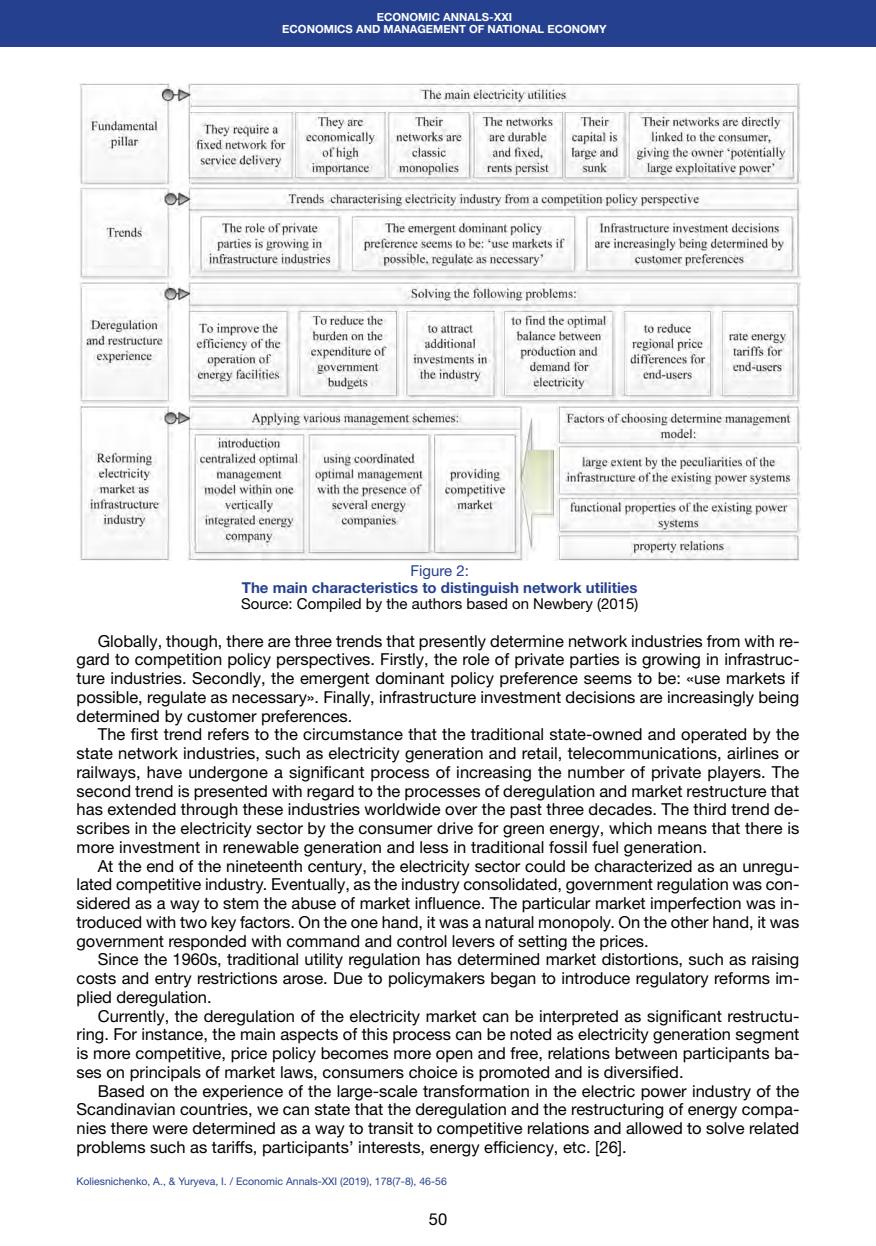
<style>
.page{position:relative;width:876px;height:1246px;background:#fff}
.page>*{position:absolute;margin:0;border:0;box-sizing:border-box;transform-origin:0 0}
.Абзац_2019{font:16.5px/18.8px "Helvetica Neue LTW1 G";color:#000;text-align:justify}
.Таблицы___рисунки_ша{font:700 15px "Helvetica Neue LTW1 G";color:#25408f}
.Таблицы__рисунки__по{font:15px "Helvetica Neue LTW1 G";color:#000}
.Таблицы___рисунки_ша-2{font:15px "Helvetica Neue LTW1 G";color:#25408f}
.Посада_2016{font:700 11.25px "Helvetica Neue LTW1 G";color:#fff}
.Нижний_колонтитул_20{font:10.5px "Helvetica Neue LTW1 G";color:#25408f}
</style>
<div class="page">
<div style="left:0;top:0;width:876px;height:47px;background:#25408f"></div>
<img style="left:79px;top:83px;width:722px;height:477px">
<p class="Посада_2016" style="left:377px;top:10px;width:137px">ECONOMIC ANNALS-XXI</p>
<p class="Посада_2016" style="left:282px;top:22px;width:326px">ECONOMICS AND MANAGEMENT OF NATIONAL ECONOMY</p>
<p class="Таблицы___рисунки_ша-2" style="left:411px;top:562px;width:60px">Figure 2:</p>
<p class="Таблицы___рисунки_ша" style="left:242px;top:578px;width:397px">The main characteristics to distinguish network utilities</p>
<p class="Таблицы__рисунки__по" style="left:241px;top:595px;width:399px">Source: Compiled by the authors based on Newbery (2015)</p>
<p class="Абзац_2019" style="left:77px;top:631px;width:724px;text-indent:21px">Globally, though, there are three trends that presently determine network industries from with re&shy;gard to competition policy perspectives. Firstly, the role of private parties is growing in infrastruc&shy;ture industries. Secondly, the emergent dominant policy preference seems to be: «use markets if possible, regulate as necessary». Finally, infrastructure investment decisions are increasingly being determined by customer preferences.</p>
<p class="Абзац_2019" style="left:77px;top:725px;width:724px;text-indent:21px">The first trend refers to the circumstance that the traditional state-owned and operated by the state network industries, such as electricity generation and retail, telecommunications, airlines or railways, have undergone a significant process of increasing the number of private players. The second trend is presented with regard to the processes of deregulation and market restructure that has extended through these industries worldwide over the past three decades. The third trend de&shy;scribes in the electricity sector by the consumer drive for green energy, which means that there is more investment in renewable generation and less in traditional fossil fuel generation.</p>
<p class="Абзац_2019" style="left:77px;top:856px;width:724px;text-indent:21px">At the end of the nineteenth century, the electricity sector could be characterized as an unregu&shy;lated competitive industry. Eventually, as the industry consolidated, government regulation was con&shy;sidered as a way to stem the abuse of market influence. The particular market imperfection was in&shy;troduced with two key factors. On the one hand, it was a natural monopoly. On the other hand, it was government responded with command and control levers of setting the prices.</p>
<p class="Абзац_2019" style="left:77px;top:950px;width:724px;text-indent:21px">Since the 1960s, traditional utility regulation has determined market distortions, such as raising costs and entry restrictions arose. Due to policymakers began to introduce regulatory reforms im&shy;plied deregulation.</p>
<p class="Абзац_2019" style="left:77px;top:1006px;width:724px;text-indent:21px">Currently, the deregulation of the electricity market can be interpreted as significant restructu&shy;ring. For instance, the main aspects of this process can be noted as electricity generation segment is more competitive, price policy becomes more open and free, relations between participants ba&shy;ses on principals of market laws, consumers choice is promoted and is diversified.</p>
<p class="Абзац_2019" style="left:77px;top:1081px;width:724px;text-indent:21px">Based on the experience of the large-scale transformation in the electric power industry of the Scandinavian countries, we can state that the deregulation and the restructuring of energy compa&shy;nies there were determined as a way to transit to competitive relations and allowed to solve related problems such as tariffs, participants’ interests, energy efficiency, etc. [26].</p>
<p class="Нижний_колонтитул_20" style="left:77px;top:1174px;width:372px">Koliesnichenko, A., &amp; Yuryeva, I. / Economic Annals-XXI (2019), 178(7-8), 46-56</p>
<p class="Абзац_2019" style="left:429px;top:1209px;width:20px">50</p>
</div>
